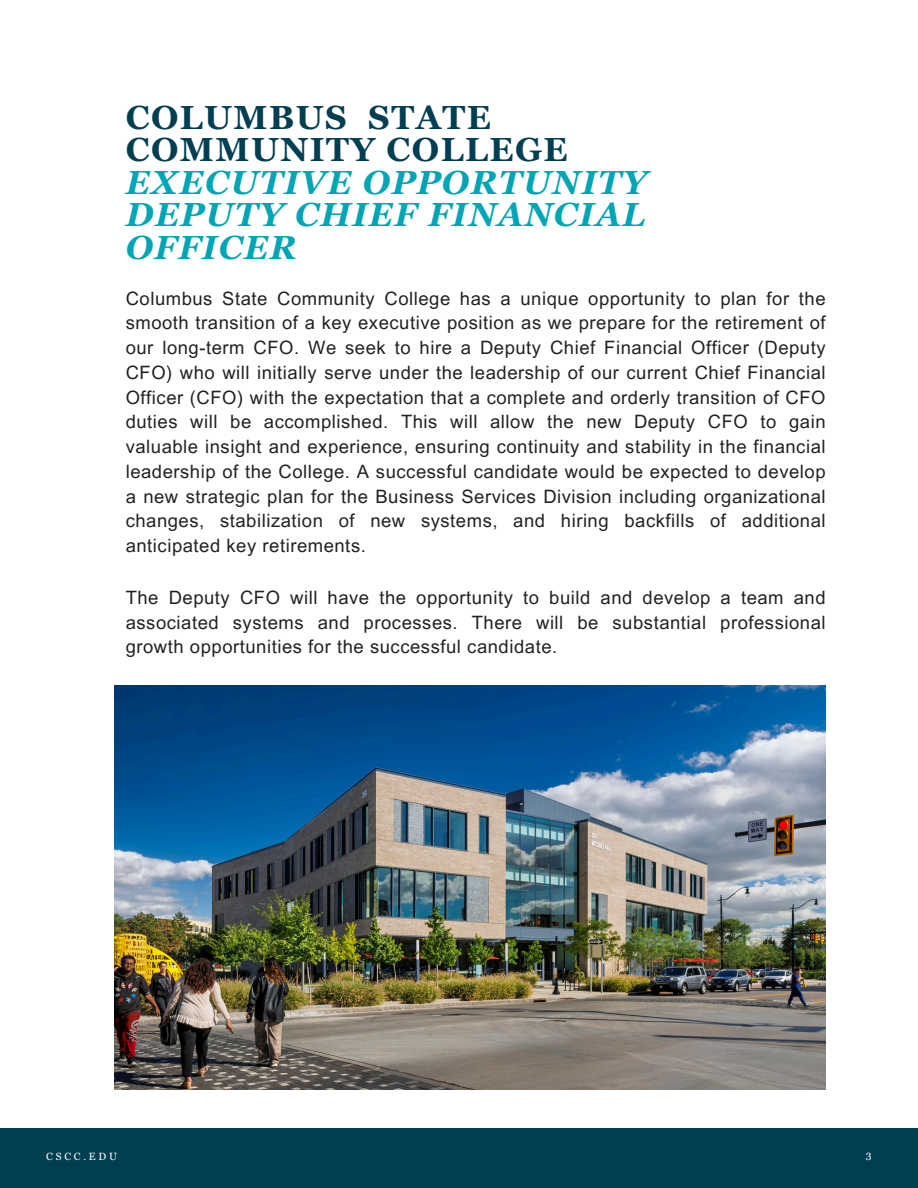
<style>
.page{position:relative;width:918px;height:1188px;background:#fff}
.page>*{position:absolute;margin:0;border:0;box-sizing:border-box;transform-origin:0 0}
.t1{font:italic 700 33.45px/32.7px "Georgia Pro";letter-spacing:.045em;color:#00a5b5}
.t2{font:18.45px/24.8px "Arial MT Pro";letter-spacing:.03em;color:#222;text-align:justify}
.t3{font:10.5px "Georgia Pro";letter-spacing:.26em;color:#fff}
.s1{font-style:normal;color:#003e52}
</style>
<div class="page">
<div style="left:0;top:1129px;width:918px;height:59px;background:#003e52"></div>
<img style="left:115px;top:685px;width:711px;height:404px">
<h2 class="t1" style="left:126px;top:101px;width:523px"><span class="s1">COLUMBUS STATE<br>COMMUNITY COLLEGE<br></span>EXECUTIVE OPPORTUNITY<br>DEPUTY CHIEF FINANCIAL<br>OFFICER</h2>
<h2 class="t2" style="left:126px;top:288px;width:701px">Columbus State Community College has a unique opportunity to plan for the smooth transition of a key executive position as we prepare for the retirement of our long-term CFO. We seek to hire a Deputy Chief Financial Officer (Deputy CFO) who will initially serve under the leadership of our current Chief Financial Officer (CFO) with the expectation that a complete and orderly transition of CFO duties will be accomplished. This will allow the new Deputy CFO to gain valuable insight and experience, ensuring continuity and stability in the financial leadership of the College. A successful candidate would be expected to develop a new strategic plan for the Business Services Division including organizational changes, stabilization of new systems, and hiring backfills of additional anticipated key retirements.</h2>
<p class="t2" style="left:126px;top:587px;width:701px">The Deputy CFO will have the opportunity to build and develop a team and associated systems and processes. There will be substantial professional growth opportunities for the successful candidate.</p>
<p class="t3" style="left:46px;top:1151px;width:72px">CSCC.EDU</p>
<p class="t3" style="left:866px;top:1151px;width:7px">3</p>
</div>
